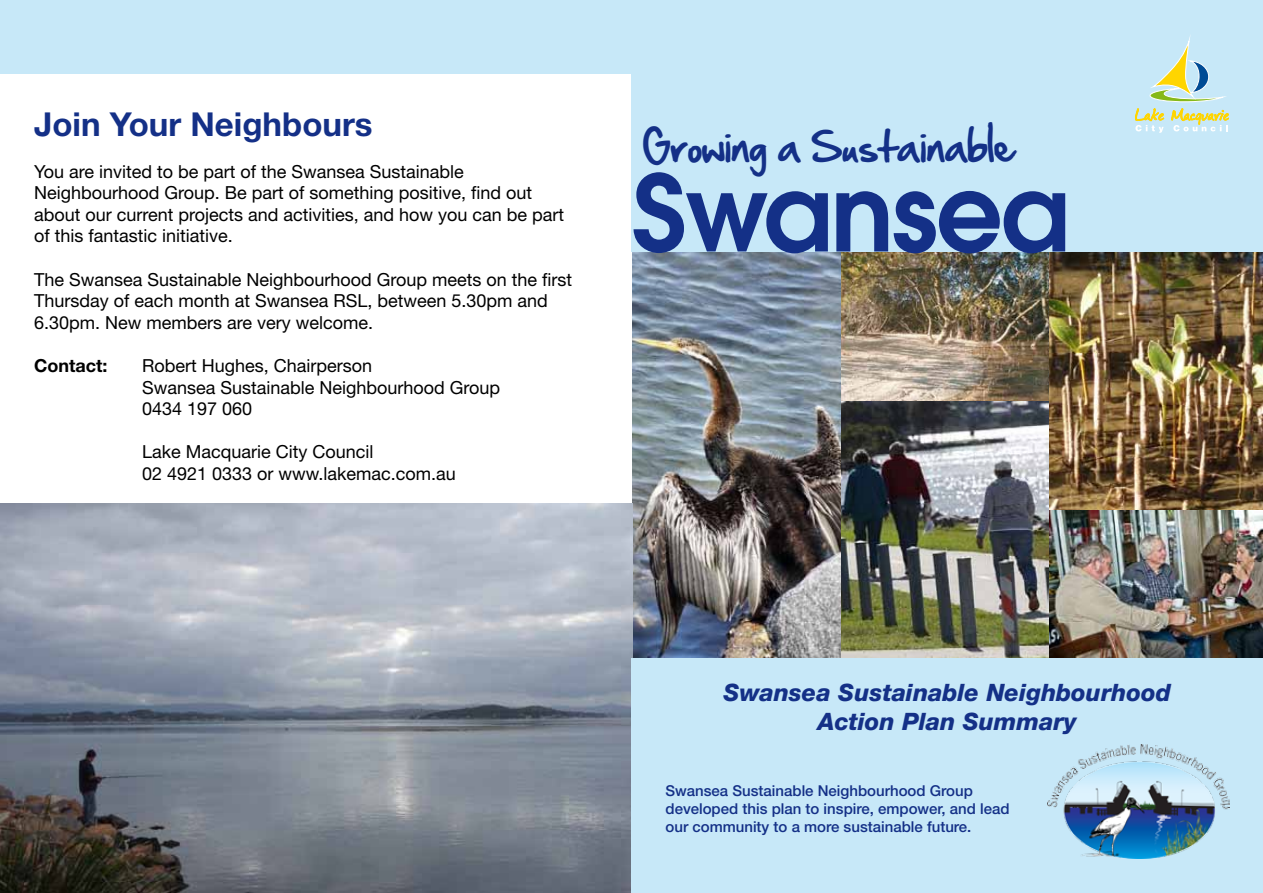
<style>
.page{position:relative;width:1263px;height:893px;background:#fff}
.page>*{position:absolute;margin:0;border:0;box-sizing:border-box;transform-origin:0 0}
.t1{font:600 105px "Avant Garde";letter-spacing:-.02em;color:#143087}
.t2{font:36px "Hand Of Sean";color:#143087}
.t3{font:700 33px "Helvetica Neue LT Std";color:#143087}
.t4{font:italic 800 24px/28.8px "Helvetica Neue LT Std";color:#143087;text-align:center}
.t5{font:18px/21.6px "Helvetica Neue LT Std";color:#000}
.t6{font:700 18px "Helvetica Neue LT Std";color:#000}
.t7{font:500 15px/18px "Helvetica Neue LT Std";color:#143087}
</style>
<div class="page">
<img style="left:1048px;top:251px;width:215px;height:260px">
<img style="left:1048px;top:511px;width:215px;height:147px">
<img style="left:841px;top:400px;width:207px;height:258px">
<img style="left:841px;top:251px;width:207px;height:149px">
<img style="left:632px;top:251px;width:209px;height:407px">
<img style="left:0;top:503px;width:632px;height:390px">
<div style="left:0;top:0;width:631px;height:74px;background:#c7e8f8"></div>
<div style="left:631px;top:658px;width:632px;height:235px;background:#c7e8f8"></div>
<div style="left:631px;top:0;width:632px;height:251px;background:#c7e8f8"></div>
<svg style="left:1135px;top:35px;width:94px;height:98px"></svg>
<img style="left:1047px;top:745px;width:183px;height:114px">
<h3 class="t3" style="left:34px;top:104px;width:340px">Join Your Neighbours</h3>
<p class="t5" style="left:34px;top:160px;width:532px">You are invited to be part of the Swansea Sustainable Neighbourhood Group. Be part of something positive, find out about our current projects and activities, and how you can be part of this fantastic initiative.</p>
<p class="t5" style="left:34px;top:268px;width:540px">The Swansea Sustainable Neighbourhood Group meets on the first<br>Thursday of each month at Swansea RSL, between 5.30pm and<br>6.30pm. New members are very welcome.</p>
<p class="t6" style="left:34px;top:354px;width:75px">Contact:</p>
<p class="t5" style="left:142px;top:355px;width:360px">Robert Hughes, Chairperson<br>Swansea Sustainable Neighbourhood Group<br>0434 197 060</p>
<p class="t5" style="left:142px;top:441px;width:315px">Lake Macquarie City Council<br>02 4921 0333 or www.lakemac.com.au</p>
<h2 class="t2" style="left:643px;top:115px;width:371px">Growing a Sustainable</h2>
<h1 class="t1" style="left:632px;top:144px;width:439px">Swansea</h1>
<h3 class="t4" style="left:724px;top:678px;width:449px">Swansea Sustainable Neighbourhood<br>Action Plan Summary</h3>
<p class="t7" style="left:665px;top:781px;width:346px">Swansea Sustainable Neighbourhood Group developed this plan to inspire, empower, and lead our community to a more sustainable future.</p>
</div>
